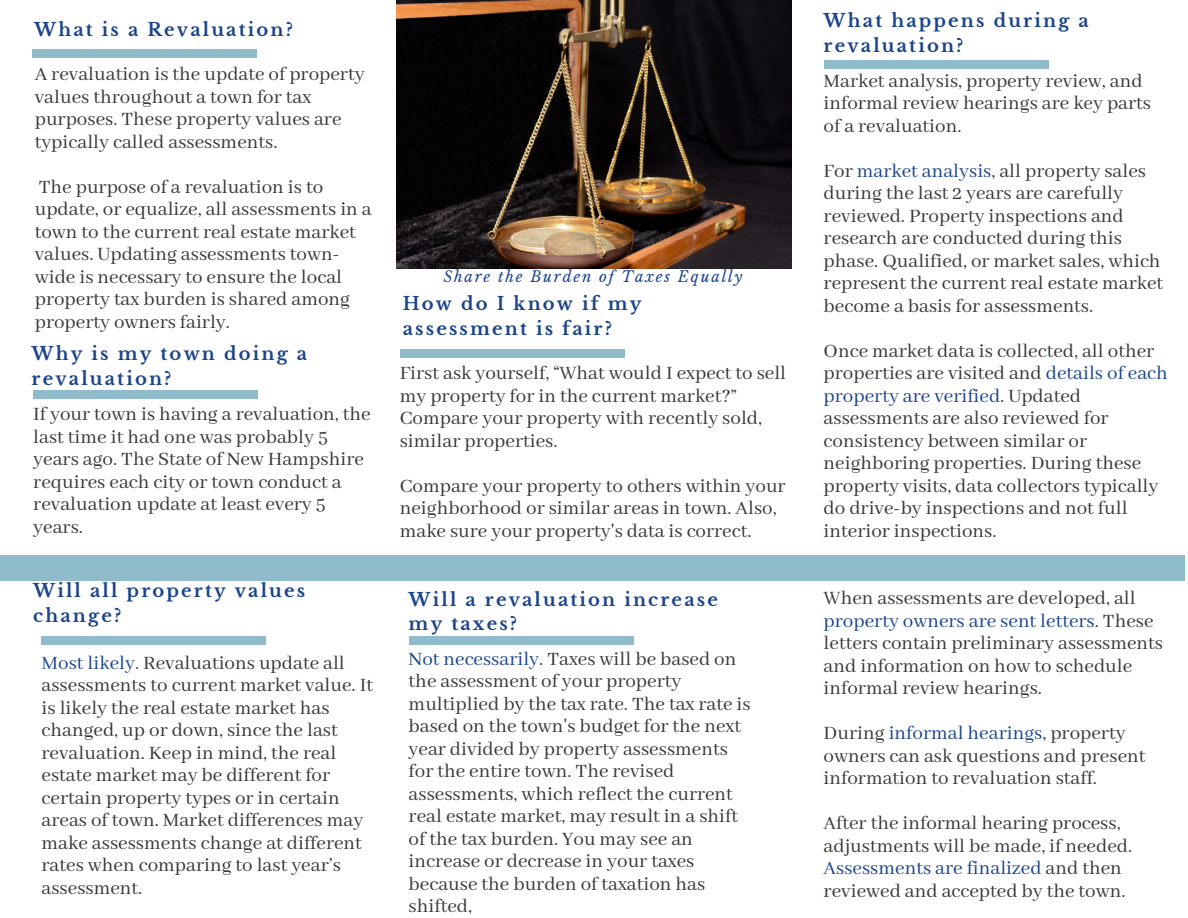
<style>
.page{position:relative;width:1188px;height:918px;background:#fff}
.page>*{position:absolute;margin:0;border:0;box-sizing:border-box;transform-origin:0 0}
.t1{font:21px/22.5px "Abhaya Libre";color:#383838}
.t2{font:700 18px/24.8px "Libre Baskerville";letter-spacing:.12em;color:#1b448a}
.t3{font:italic 15px "Libre Baskerville";letter-spacing:.12em;color:#1b448a}
.s1{color:#1b448a}
</style>
<div class="page">
<img style="left:396px;top:0;width:396px;height:269px">
<div style="left:33px;top:390px;width:225px;height:8px;background:#90bbcb"></div>
<div style="left:0;top:555px;width:1185px;height:25px;background:#90bbcb"></div>
<div style="left:824px;top:61px;width:225px;height:7px;background:#90bbcb"></div>
<div style="left:32px;top:50px;width:225px;height:8px;background:#90bbcb"></div>
<div style="left:41px;top:637px;width:225px;height:8px;background:#90bbcb"></div>
<div style="left:409px;top:637px;width:225px;height:8px;background:#90bbcb"></div>
<div style="left:400px;top:349px;width:225px;height:8px;background:#90bbcb"></div>
<p class="t2" style="left:34px;top:17px;width:260px">What is a Revaluation?</p>
<p class="t1" style="left:35px;top:64px;width:331px">A revaluation is the update of property values throughout a town for tax purposes. These property values are typically called assessments.</p>
<p class="t1" style="left:35px;top:176px;width:339px">The purpose of a revaluation is to update, or equalize, all assessments in a town to the current real estate market values. Updating assessments town&shy;wide is necessary to ensure the local</p>
<p class="t1" style="left:35px;top:289px;width:317px">property tax burden is shared among property owners fairly.</p>
<p class="t2" style="left:32px;top:341px;width:277px">Why is my town doing a revaluation?</p>
<p class="t1" style="left:33px;top:404px;width:339px">If your town is having a revaluation, the last time it had one was probably 5 years ago. The State of New Hampshire requires each city or town conduct a revaluation update at least every 5 years.</p>
<p class="t2" style="left:33px;top:578px;width:274px">Will all property values change?</p>
<p class="t3" style="left:443px;top:268px;width:301px">Share the Burden of Taxes Equally</p>
<p class="t2" style="left:403px;top:291px;width:240px">How do I know if my assessment is fair?</p>
<p class="t1" style="left:400px;top:363px;width:388px">First ask yourself, “What would I expect to sell my property for in the current market?” Compare your property with recently sold, similar properties.</p>
<p class="t1" style="left:400px;top:475px;width:387px">Compare your property to others within your neighborhood or similar areas in town. Also, make sure your property's data is correct.</p>
<p class="t2" style="left:409px;top:587px;width:311px">Will a revaluation increase my taxes?</p>
<p class="t1" style="left:42px;top:652px;width:333px"><span class="s1">Most likely.</span> Revaluations update all assessments to current market value. It is likely the real estate market has changed, up or down, since the last revaluation. Keep in mind, the real estate market may be different for certain property types or in certain areas of town. Market differences may make assessments change at different rates when comparing to last year’s assessment.</p>
<p class="t1" style="left:409px;top:648px;width:344px"><span class="s1">Not necessarily</span>. Taxes will be based on the assessment of your property multiplied by the tax rate. The tax rate is based on the town's budget for the next year divided by property assessments for the entire town. The revised assessments, which reflect the current real estate market, may result in a shift of the tax burden. You may see an increase or decrease in your taxes because the burden of taxation has shifted,</p>
<p class="t2" style="left:824px;top:9px;width:267px">What happens during a revaluation?</p>
<p class="t1" style="left:824px;top:70px;width:329px">Market analysis, property review, and informal review hearings are key parts of a revaluation.</p>
<p class="t1" style="left:824px;top:160px;width:341px">For <span class="s1">market analysis</span>, all property sales during the last 2 years are carefully reviewed. Property inspections and research are conducted during this phase. Qualified, or market sales, which represent the current real estate market become a basis for assessments.</p>
<p class="t1" style="left:824px;top:340px;width:346px">Once market data is collected, all other properties are visited and <span class="s1">details of each property are verified</span>. Updated assessments are also reviewed for consistency between similar or neighboring properties. During these property visits, data collectors typically do drive-by inspections and not full interior inspections.</p>
<p class="t1" style="left:824px;top:588px;width:341px">When assessments are developed, all <span class="s1">property owners are sent letters</span>. These letters contain preliminary assessments and information on how to schedule informal review hearings.</p>
<p class="t1" style="left:824px;top:723px;width:323px">During <span class="s1">informal hearings</span>, property owners can ask questions and present information to revaluation staff.</p>
<p class="t1" style="left:824px;top:813px;width:310px">After the informal hearing process, adjustments will be made, if needed.<br><span class="s1">Assessments are finalized</span> and then reviewed and accepted by the town.</p>
</div>
